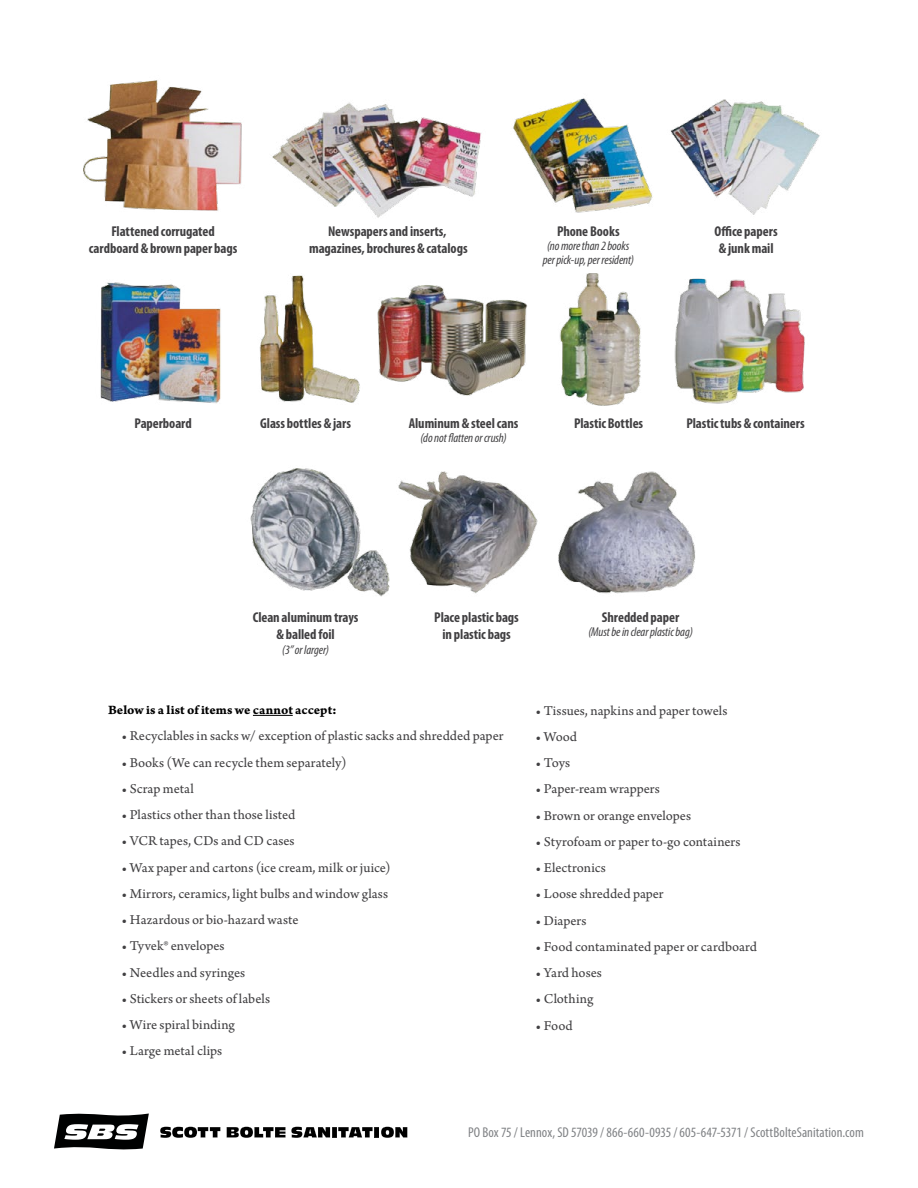
<style>
.page{position:relative;width:918px;height:1188px;background:#fff}
.page>*{position:absolute;margin:0;border:0;box-sizing:border-box;transform-origin:0 0}
.t1{font:14.25px "Arno Pro Sm Text";color:#414042}
.t2{font:700 condensed 14.25px/17.2px "Myriad Pro";letter-spacing:-.005em;color:#414042;text-align:center}
.t3{font:condensed 14.25px "Myriad Pro";letter-spacing:.005em;color:#808285}
.t4{font:13.5px "Arno Pro Bold Caption";color:#000}
.t5{font:italic condensed 12.75px/14.2px "Myriad Pro";letter-spacing:-.01em;color:#414042;text-align:center}
</style>
<div class="page">
<svg style="left:160px;top:1127px;width:60px;height:11px"></svg>
<svg style="left:227px;top:1127px;width:180px;height:11px"></svg>
<svg style="left:54px;top:1113px;width:95px;height:37px"></svg>
<img style="left:83px;top:80px;width:737px;height:517px">
<hr style="left:253px;top:715px;width:40px;height:1px;background:#000">
<p class="t2" style="left:89px;top:222px;width:150px">Flattened corrugated cardboard &amp; brown paper bags</p>
<p class="t2" style="left:309px;top:222px;width:160px">Newspapers and inserts, magazines, brochures &amp; catalogs</p>
<p class="t2" style="left:715px;top:222px;width:65px;text-align:left">Office papers &amp; junk mail</p>
<p class="t2" style="left:557px;top:222px;width:64px">Phone Books</p>
<p class="t5" style="left:543px;top:238px;width:93px">(no more than 2 books per pick-up, per resident)</p>
<p class="t2" style="left:134px;top:414px;width:59px">Paperboard</p>
<p class="t2" style="left:260px;top:414px;width:92px">Glass bottles &amp; jars</p>
<p class="t2" style="left:409px;top:414px;width:111px">Aluminum &amp; steel cans</p>
<p class="t2" style="left:574px;top:414px;width:71px">Plastic Bottles</p>
<p class="t2" style="left:686px;top:414px;width:120px">Plastic tubs &amp; containers</p>
<p class="t5" style="left:421px;top:430px;width:88px">(do not flatten or crush)</p>
<p class="t2" style="left:253px;top:609px;width:107px">Clean aluminum trays &amp; balled foil</p>
<p class="t5" style="left:282px;top:642px;width:48px">(3” or larger)</p>
<p class="t2" style="left:434px;top:609px;width:86px">Place plastic bags in plastic bags</p>
<p class="t2" style="left:602px;top:609px;width:79px">Shredded paper</p>
<p class="t5" style="left:588px;top:625px;width:106px">(Must be in clear plastic bag)</p>
<p class="t4" style="left:108px;top:702px;width:230px">Below is a list of items we cannot accept:</p>
<p class="t1" style="left:122px;top:728px;width:383px">• Recyclables in sacks w/ exception of plastic sacks and shredded paper</p>
<p class="t1" style="left:122px;top:754px;width:227px">• Books (We can recycle them separately)</p>
<p class="t1" style="left:122px;top:780px;width:74px">• Scrap metal</p>
<p class="t1" style="left:122px;top:807px;width:175px">• Plastics other than those listed</p>
<p class="t1" style="left:122px;top:833px;width:175px">• VCR tapes, CDs and CD cases</p>
<p class="t1" style="left:122px;top:859px;width:271px">• Wax paper and cartons (ice cream, milk or juice)</p>
<p class="t1" style="left:122px;top:885px;width:268px">• Mirrors, ceramics, light bulbs and window glass</p>
<p class="t1" style="left:122px;top:911px;width:178px">• Hazardous or bio-hazard waste</p>
<p class="t1" style="left:122px;top:938px;width:105px">• Tyvek® envelopes</p>
<p class="t1" style="left:122px;top:964px;width:125px">• Needles and syringes</p>
<p class="t1" style="left:122px;top:990px;width:150px">• Stickers or sheets of labels</p>
<p class="t1" style="left:122px;top:1016px;width:115px">• Wire spiral binding</p>
<p class="t1" style="left:122px;top:1043px;width:102px">• Large metal clips</p>
<p class="t1" style="left:536px;top:702px;width:193px">• Tissues, napkins and paper towels</p>
<p class="t1" style="left:536px;top:728px;width:43px">• Wood</p>
<p class="t1" style="left:536px;top:755px;width:36px">• Toys</p>
<p class="t1" style="left:536px;top:781px;width:126px">• Paper-ream wrappers</p>
<p class="t1" style="left:536px;top:807px;width:157px">• Brown or orange envelopes</p>
<p class="t1" style="left:536px;top:833px;width:206px">• Styrofoam or paper to-go containers</p>
<p class="t1" style="left:536px;top:860px;width:72px">• Electronics</p>
<p class="t1" style="left:536px;top:886px;width:130px">• Loose shredded paper</p>
<p class="t1" style="left:536px;top:912px;width:52px">• Diapers</p>
<p class="t1" style="left:536px;top:938px;width:223px">• Food contaminated paper or cardboard</p>
<p class="t1" style="left:536px;top:965px;width:68px">• Yard hoses</p>
<p class="t1" style="left:536px;top:991px;width:59px">• Clothing</p>
<p class="t1" style="left:536px;top:1017px;width:39px">• Food</p>
<p class="t3" style="left:468px;top:1123px;width:397px">PO Box 75 / Lennox, SD 57039 / 866-660-0935 / 605-647-5371 / ScottBolteSanitation.com</p>
</div>
